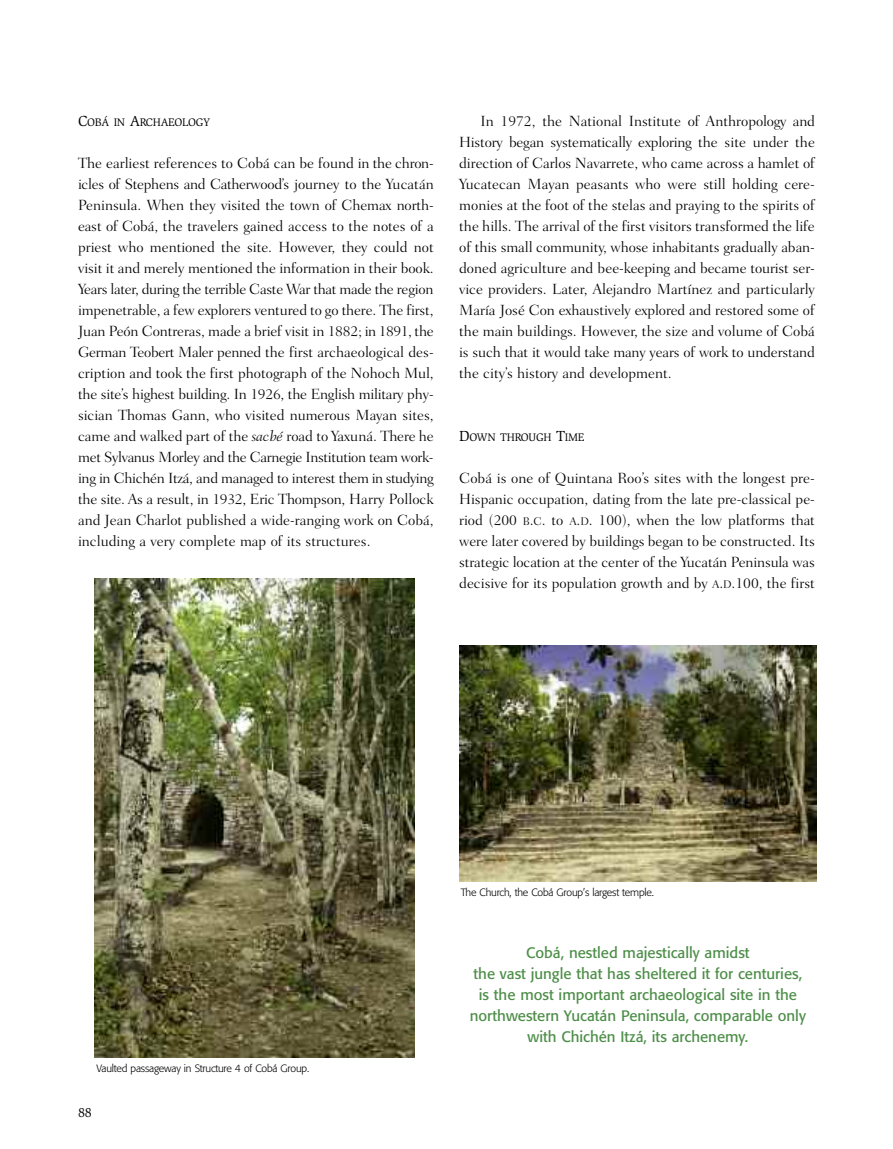
<style>
.page{position:relative;width:893px;height:1149px;background:#fff}
.page>*{position:absolute;margin:0;border:0;box-sizing:border-box;transform-origin:0 0}
.t1{font:300 15px/21px "Fairfield LH";color:#000;text-align:justify}
.t2{font:15px/21px "Formata";color:#4d8e48;text-align:center}
.t3{font:13.5px "Slimbach";color:#000}
.t4{font:11.25px "Slimbach";letter-spacing:-.02em;color:#000}
.t5{font:300 10.5px "Formata";letter-spacing:-.02em;color:#000}
.s1{font-size:15px}
.s2{font-style:italic}
.s3{font-size:11.25px}
</style>
<div class="page">
<img style="left:94px;top:578px;width:320px;height:479px">
<img style="left:459px;top:645px;width:357px;height:235px">
<p class="t4" style="left:78px;top:118px;width:134px"><span class="s1">C</span>OBÁ IN <span class="s1">A</span>RCHAEOLOGY</p>
<p class="t1" style="left:78px;top:154px;width:357px">The earliest references to Cobá can be found in the chron&shy;icles of Stephens and Catherwood’s journey to the Yucatán Peninsula. When they visited the town of Chemax north&shy;east of Cobá, the travelers gained access to the notes of a priest who mentioned the site. However, they could not visit it and merely mentioned the information in their book.<br>Years later, during the terrible Caste War that made the region impenetrable, a few explorers ventured to go there. The first, Juan Peón Contreras, made a brief visit in 1882; in 1891, the German Teobert Maler penned the first archaeological des&shy;cription and took the first photograph of the Nohoch Mul, the site’s highest building. In 1926, the English military phy&shy;sician Thomas Gann, who visited numerous Mayan sites, came and walked part of the <span class="s2">sacbé</span> road to Yaxuná. There he met Sylvanus Morley and the Carnegie Institution team work&shy;ing in Chichén Itzá, and managed to interest them in studying the site. As a result, in 1932, Eric Thompson, Harry Pollock and Jean Charlot published a wide-ranging work on Cobá, including a very complete map of its structures.</p>
<p class="t1" style="left:459px;top:112px;width:357px;text-indent:21px">In 1972, the National Institute of Anthropology and History began systematically exploring the site under the direction of Carlos Navarrete, who came across a hamlet of Yucatecan Mayan peasants who were still holding cere&shy;monies at the foot of the stelas and praying to the spirits of the hills. The arrival of the first visitors transformed the life of this small community, whose inhabitants gradually aban&shy;doned agriculture and bee-keeping and became tourist ser&shy;vice providers. Later, Alejandro Martínez and particularly María José Con exhaustively explored and restored some of the main buildings. However, the size and volume of Cobá is such that it would take many years of work to understand the city’s history and development.</p>
<p class="t4" style="left:459px;top:433px;width:127px"><span class="s1">D</span>OWN THROUGH <span class="s1">T</span>IME</p>
<p class="t1" style="left:459px;top:469px;width:357px">Cobá is one of Quintana Roo’s sites with the longest pre-Hispanic occupation, dating from the late pre-classical pe&shy;riod (200 <span class="s3">B</span>.<span class="s3">C</span>. to <span class="s3">A</span>.<span class="s3">D</span>. 100), when the low platforms that were later covered by buildings began to be constructed. Its strategic location at the center of the Yucatán Peninsula was decisive for its population growth and by <span class="s3">A</span>.<span class="s3">D</span>.100, the first</p>
<p class="t5" style="left:96px;top:1063px;width:214px">Vaulted passageway in Structure 4 of Cobá Group.</p>
<p class="t3" style="left:78px;top:1107px;width:15px">88</p>
<p class="t5" style="left:461px;top:887px;width:195px">The Church, the Cobá Group’s largest temple.</p>
<p class="t2" style="left:470px;top:943px;width:338px">Cobá, nestled majestically amidst<br>the vast jungle that has sheltered it for centuries, is the most important archaeological site in the northwestern Yucatán Peninsula, comparable only with Chichén Itzá, its archenemy.</p>
</div>
